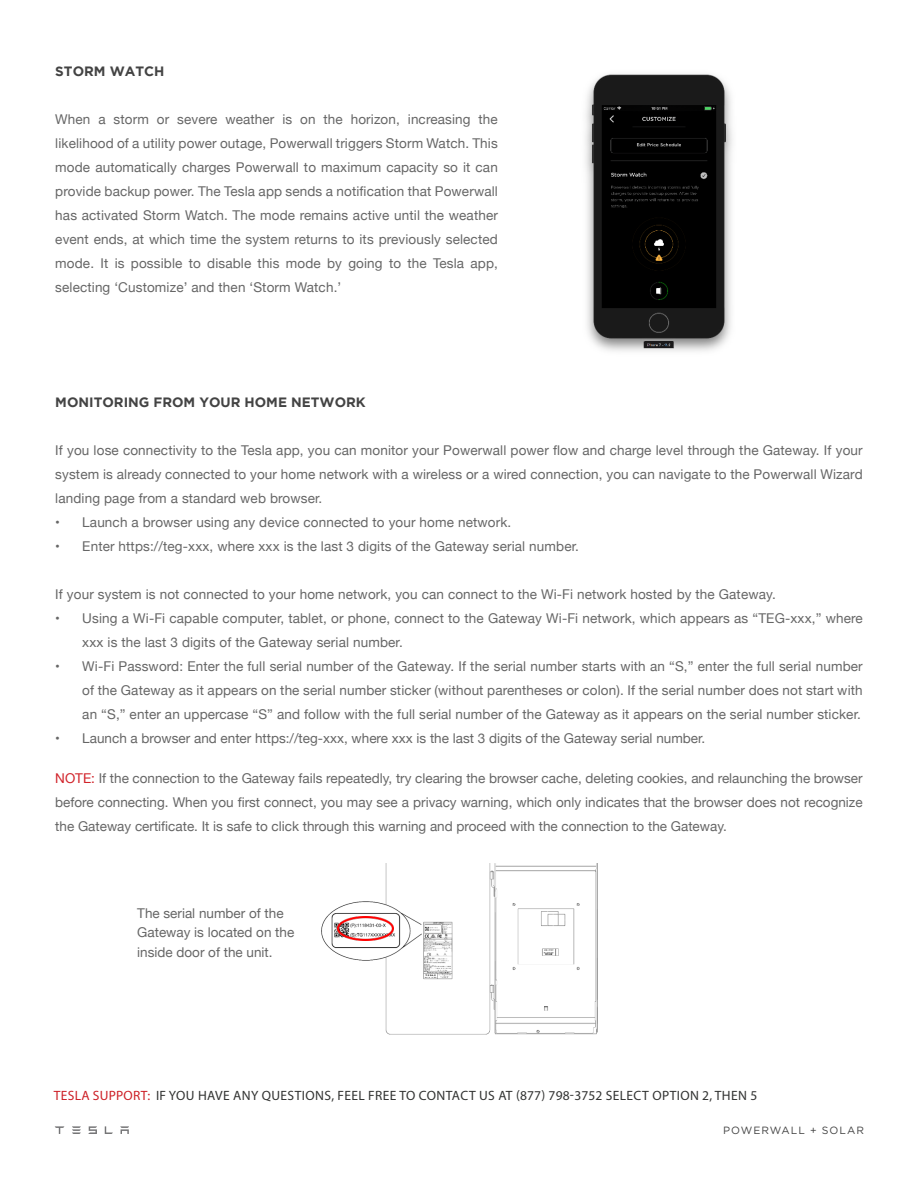
<style>
.page{position:relative;width:918px;height:1188px;background:#fff}
.page>*{position:absolute;margin:0;border:0;box-sizing:border-box;transform-origin:0 0}
.t1{font:13.5px/24px "Helvetica Neue";letter-spacing:.01em;color:#666;text-align:justify}
.t2{font:13.5px "Myriad Pro";letter-spacing:.03em;color:#323332}
.t3{font:700 13.5px "Gotham";color:#434343}
.t4{font:10.5px "Gotham";letter-spacing:.1em;color:#434343}
.s1{color:#d1232a}
.s2{color:#cd2027}
</style>
<div class="page">
<svg style="left:55px;top:1126px;width:9px;height:8px"></svg>
<svg style="left:105px;top:1126px;width:8px;height:8px"></svg>
<svg style="left:88px;top:1126px;width:9px;height:8px"></svg>
<svg style="left:72px;top:1126px;width:9px;height:8px"></svg>
<svg style="left:120px;top:1126px;width:9px;height:8px"></svg>
<img style="left:321px;top:864px;width:277px;height:171px">
<img style="left:338px;top:916px;width:56px;height:25px">
<img style="left:585px;top:74px;width:148px;height:278px">
<p class="t3" style="left:55px;top:64px;width:111px">STORM WATCH</p>
<p class="t1" style="left:55px;top:108px;width:444px">When a storm or severe weather is on the horizon, increasing the likelihood of a utility power outage, Powerwall triggers Storm Watch. This mode automatically charges Powerwall to maximum capacity so it can provide backup power. The Tesla app sends a notification that Powerwall has activated Storm Watch. The mode remains active until the weather event ends, at which time the system returns to its previously selected mode. It is possible to disable this mode by going to the Tesla app, selecting ‘Customize’ and then ‘Storm Watch.’</p>
<p class="t3" style="left:55px;top:394px;width:312px">MONITORING FROM YOUR HOME NETWORK</p>
<p class="t1" style="left:55px;top:439px;width:809px">If you lose connectivity to the Tesla app, you can monitor your Powerwall power flow and charge level through the Gateway. If your system is already connected to your home network with a wireless or a wired connection, you can navigate to the Powerwall Wizard landing page from a standard web browser.</p>
<p class="t1" style="left:55px;top:511px;width:457px">• Launch a browser using any device connected to your home network.</p>
<p class="t1" style="left:55px;top:535px;width:525px">• Enter https://teg-xxx, where xxx is the last 3 digits of the Gateway serial number.</p>
<p class="t1" style="left:55px;top:583px;width:722px">If your system is not connected to your home network, you can connect to the Wi-Fi network hosted by the Gateway.</p>
<p class="t1" style="left:82px;top:607px;width:782px;text-indent:-27px">• Using a Wi-Fi capable computer, tablet, or phone, connect to the Gateway Wi-Fi network, which appears as “TEG-xxx,” where xxx is the last 3 digits of the Gateway serial number.</p>
<p class="t1" style="left:82px;top:655px;width:782px;text-indent:-27px">• Wi-Fi Password: Enter the full serial number of the Gateway. If the serial number starts with an “S,” enter the full serial number of the Gateway as it appears on the serial number sticker (without parentheses or colon). If the serial number does not start with an “S,” enter an uppercase “S” and follow with the full serial number of the Gateway as it appears on the serial number sticker.</p>
<p class="t1" style="left:55px;top:727px;width:651px">• Launch a browser and enter https://teg-xxx, where xxx is the last 3 digits of the Gateway serial number.</p>
<p class="t1" style="left:55px;top:767px;width:809px"><span class="s1">NOTE:</span> If the connection to the Gateway fails repeatedly, try clearing the browser cache, deleting cookies, and relaunching the browser before connecting. When you first connect, you may see a privacy warning, which only indicates that the browser does not recognize the Gateway certificate. It is safe to click through this warning and proceed with the connection to the Gateway.</p>
<p class="t1" style="left:137px;top:904px;width:159px;line-height:19.5px;text-align:left">The serial number of the<br>Gateway is located on the inside door of the unit.</p>
<p class="t2" style="left:54px;top:1087px;width:705px"><span class="s2">TESLA SUPPORT:</span> IF YOU HAVE ANY QUESTIONS, FEEL FREE TO CONTACT US AT (877) 798-3752 SELECT OPTION 2, THEN 5</p>
<p class="t4" style="left:723px;top:1124px;width:142px">POWERWALL + SOLAR</p>
</div>
